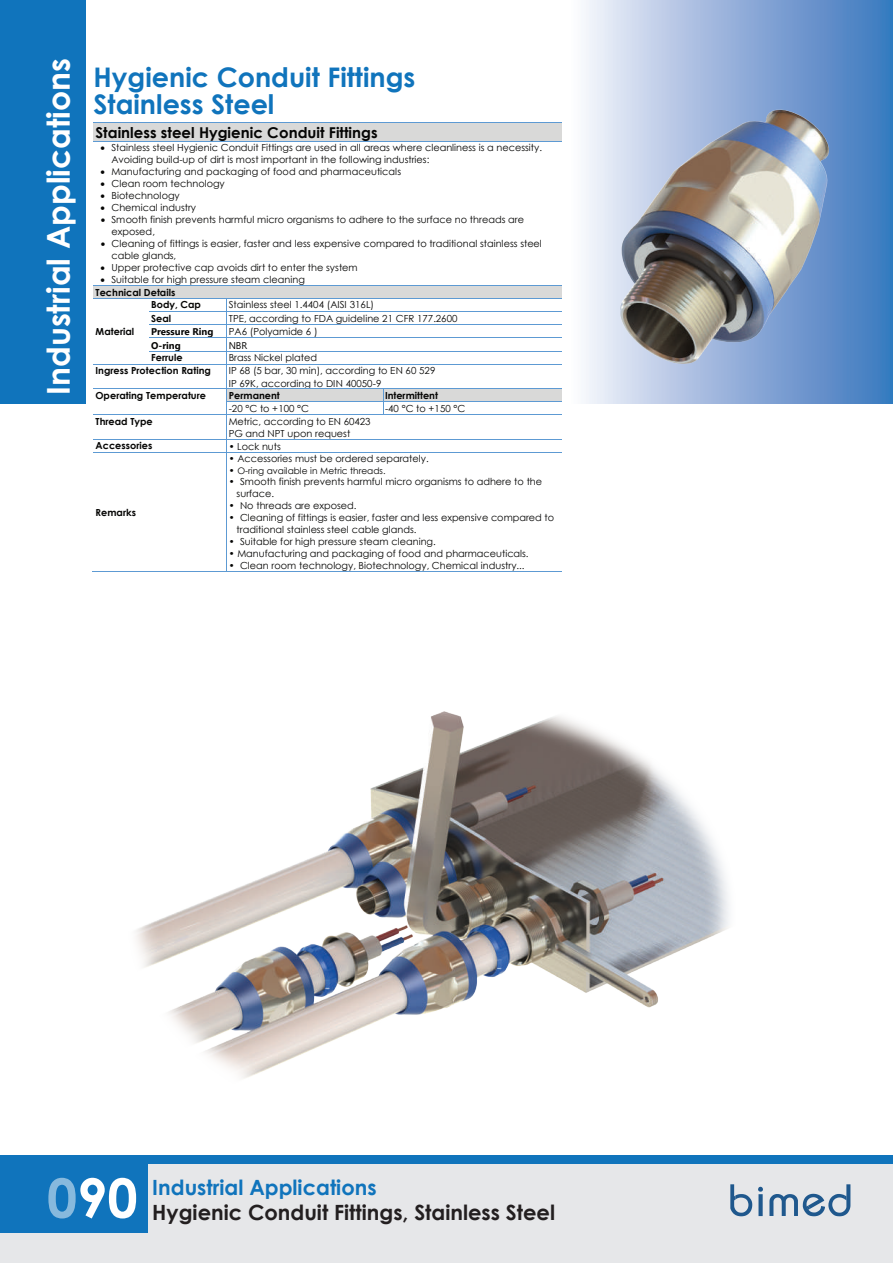
<style>
.page{position:relative;width:893px;height:1263px;background:#fff}
.page>*{position:absolute;margin:0;border:0;box-sizing:border-box;transform-origin:0 0}
.t1{font:700 54px "Century Gothic";color:#fff}
.t2{font:700 31.5px "Century Gothic";color:#fff}
.t3{font:700 27px/27px "Century Gothic";color:#1074bc}
.t4{font:700 21px "Century Gothic";color:#231f20}
.t5{font:700 21px "Century Gothic";color:#1074bc}
.t6{font:700 15px "Century Gothic";color:#050504}
.t7{font:9.75px/11.9px "Century Gothic";color:#050504}
.t8{font:700 9.75px "Century Gothic";color:#050504}
.t9{font:700 9.75px "Segoe UI";letter-spacing:-.005em;color:#050504}
.t10{font:9.75px "Segoe UI";color:#050504}
.t11{font:9px "Century Gothic";color:#050504}
.s1{font-weight:700}
.s2{font-size:9.75px}
.s3{color:rgb(255 255 255/.5)}
</style>
<div class="page">
<div style="left:0;top:0;width:85px;height:404px;background:#1074bc"></div>
<div style="left:0;top:1160px;width:893px;height:103px;background:#e6e7e9"></div>
<div style="left:0;top:1160px;width:148px;height:73px;background:#1074bc"></div>
<svg style="left:758px;top:1187px;width:5px;height:29px"></svg>
<svg style="left:730px;top:1184px;width:22px;height:32px"></svg>
<svg style="left:769px;top:1184px;width:81px;height:32px"></svg>
<div style="left:0;top:1156px;width:893px;height:8px;background:#1074bc"></div>
<div style="left:570px;top:0;width:323px;height:404px;background:linear-gradient(to right,#f9f6fb,#3773bc)"></div>
<img style="left:570px;top:108px;width:306px;height:262px">
<img style="left:136px;top:712px;width:593px;height:367px">
<div style="left:96px;top:123px;width:464px;height:18px;background:#d9d9d8"></div>
<hr style="left:93px;top:122px;width:469px;height:1px;background:#5d9ad3">
<hr style="left:93px;top:141px;width:469px;height:1px;background:#5d9ad3">
<div style="left:96px;top:286px;width:464px;height:12px;background:#d9d9d8"></div>
<hr style="left:93px;top:285px;width:469px;height:1px;background:#5d9ad3">
<hr style="left:93px;top:298px;width:56px;height:1px;background:#5d9ad3">
<hr style="left:150px;top:298px;width:76px;height:1px;background:#5d9ad3">
<hr style="left:227px;top:298px;width:335px;height:1px;background:#5d9ad3">
<hr style="left:149px;top:311px;width:77px;height:1px;background:#5d9ad3">
<hr style="left:227px;top:311px;width:335px;height:1px;background:#5d9ad3">
<hr style="left:149px;top:324px;width:77px;height:1px;background:#5d9ad3">
<hr style="left:227px;top:324px;width:335px;height:1px;background:#5d9ad3">
<hr style="left:149px;top:338px;width:77px;height:1px;background:#5d9ad3">
<hr style="left:227px;top:338px;width:335px;height:1px;background:#5d9ad3">
<hr style="left:149px;top:351px;width:77px;height:1px;background:#5d9ad3">
<hr style="left:227px;top:351px;width:335px;height:1px;background:#5d9ad3">
<hr style="left:93px;top:364px;width:56px;height:1px;background:#5d9ad3">
<hr style="left:150px;top:364px;width:76px;height:1px;background:#5d9ad3">
<hr style="left:227px;top:364px;width:335px;height:1px;background:#5d9ad3">
<div style="left:227px;top:389px;width:156px;height:13px;background:#d9d9d8"></div>
<div style="left:383px;top:389px;width:179px;height:13px;background:#d9d9d8"></div>
<hr style="left:93px;top:388px;width:133px;height:1px;background:#5d9ad3">
<hr style="left:227px;top:388px;width:156px;height:1px;background:#5d9ad3">
<hr style="left:383px;top:388px;width:179px;height:1px;background:#5d9ad3">
<hr style="left:227px;top:402px;width:156px;height:1px;background:#5d9ad3">
<hr style="left:383px;top:402px;width:179px;height:1px;background:#5d9ad3">
<hr style="left:93px;top:415px;width:133px;height:1px;background:#5d9ad3">
<hr style="left:227px;top:415px;width:156px;height:1px;background:#5d9ad3">
<svg style="left:383px;top:389px;width:1px;height:26px"></svg>
<hr style="left:383px;top:415px;width:179px;height:1px;background:#5d9ad3">
<hr style="left:93px;top:439px;width:133px;height:1px;background:#5d9ad3">
<hr style="left:227px;top:439px;width:335px;height:1px;background:#5d9ad3">
<hr style="left:93px;top:452px;width:133px;height:1px;background:#5d9ad3">
<svg style="left:226px;top:298px;width:1px;height:155px"></svg>
<hr style="left:227px;top:452px;width:335px;height:1px;background:#5d9ad3">
<hr style="left:92px;top:571px;width:134px;height:1px;background:#5d9ad3">
<hr style="left:226px;top:453px;width:1px;height:118px;background:#5d9ad3">
<hr style="left:227px;top:571px;width:335px;height:1px;background:#5d9ad3">
<h2 class="t2" style="left:34px;top:395px;width:338px;rotate:-90deg">Industrial Applications</h2>
<h3 class="t3" style="left:94px;top:62px;width:323px">Hygienic Conduit Fittings<br>Stainless Steel</h3>
<h3 class="t6" style="left:96px;top:121px;width:284px">Stainless steel Hygienic Conduit Fittings</h3>
<p class="t7" style="left:111px;top:142px;width:432px;text-indent:-11px">• Stainless steel Hygienic Conduit Fittings are used in all areas where cleanliness is a necessity.<br>Avoiding build-up of dirt is most important in the following industries:</p>
<p class="t7" style="left:101px;top:166px;width:302px">• Manufacturing and packaging of food and pharmaceuticals</p>
<p class="t7" style="left:101px;top:178px;width:126px">• Clean room technology</p>
<p class="t7" style="left:101px;top:190px;width:81px">• Biotechnology</p>
<p class="t7" style="left:101px;top:202px;width:97px">• Chemical industry</p>
<p class="t7" style="left:112px;top:214px;width:414px;text-indent:-11px">• Smooth finish prevents harmful micro organisms to adhere to the surface no threads are exposed,</p>
<p class="t7" style="left:112px;top:238px;width:432px;text-indent:-11px">• Cleaning of fittings is easier, faster and less expensive compared to traditional stainless steel cable glands,</p>
<p class="t7" style="left:101px;top:261px;width:259px">• Upper protective cap avoids dirt to enter the system</p>
<p class="t7" style="left:96px;top:273px;width:211px;line-height:12.8px;text-indent:5px">• Suitable for high pressure steam cleaning<br><span class="s1">Technical Details</span></p>
<p class="t8" style="left:96px;top:324px;width:40px">Material</p>
<p class="t8" style="left:151px;top:297px;width:51px">Body, Cap</p>
<p class="t7" style="left:229px;top:299px;width:147px">Stainless steel 1.4404 (AISI 316L)</p>
<p class="t8" style="left:151px;top:311px;width:22px">Seal</p>
<p class="t7" style="left:229px;top:312px;width:230px">TPE, according to FDA guideline 21 CFR 177.2600</p>
<p class="t9" style="left:151px;top:323px;width:64px">Pressure Ring</p>
<p class="t7" style="left:229px;top:326px;width:91px">PA6 (Polyamide 6 )</p>
<p class="t9" style="left:151px;top:336px;width:31px">O-ring</p>
<p class="t10" style="left:229px;top:336px;width:20px">NBR</p>
<p class="t8" style="left:151px;top:350px;width:33px">Ferrule</p>
<p class="t7" style="left:229px;top:352px;width:90px">Brass Nickel plated</p>
<p class="t8" style="left:96px;top:363px;width:117px">Ingress Protection Rating</p>
<p class="t7" style="left:229px;top:365px;width:208px">IP 68 (5 bar, 30 min), according to EN 60 529<br>IP 69K, according to DIN 40050-9</p>
<p class="t8" style="left:96px;top:388px;width:112px">Operating Temperature</p>
<p class="t8" style="left:229px;top:388px;width:53px">Permanent</p>
<p class="t8" style="left:385px;top:388px;width:55px">Intermittent</p>
<p class="t7" style="left:229px;top:403px;width:82px">-20 °C to +100 °C</p>
<p class="t7" style="left:385px;top:403px;width:82px">-40 °C to +150 °C</p>
<p class="t8" style="left:96px;top:414px;width:59px">Thread Type</p>
<p class="t7" style="left:229px;top:415px;width:143px">Metric, according to EN 60423<br>PG and NPT upon request</p>
<p class="t8" style="left:96px;top:438px;width:58px">Accessories</p>
<p class="t7" style="left:229px;top:440px;width:54px">• Lock nuts</p>
<p class="t8" style="left:96px;top:505px;width:42px">Remarks</p>
<p class="t7" style="left:229px;top:453px;width:201px">• Accessories must be ordered separately.</p>
<p class="t11" style="left:229px;top:464px;width:158px"><span class="s2">•</span> O-ring available in Metric threads.</p>
<p class="t7" style="left:237px;top:476px;width:307px;text-indent:-8px">• Smooth finish prevents harmful micro organisms to adhere to the surface.</p>
<p class="t7" style="left:229px;top:500px;width:129px">• No threads are exposed.</p>
<p class="t7" style="left:237px;top:512px;width:319px;text-indent:-8px">• Cleaning of fittings is easier, faster and less expensive compared to traditional stainless steel cable glands.</p>
<p class="t7" style="left:229px;top:536px;width:209px">• Suitable for high pressure steam cleaning.</p>
<p class="t7" style="left:229px;top:547px;width:301px">• Manufacturing and packaging of food and pharmaceuticals.</p>
<p class="t7" style="left:229px;top:559px;width:297px">• Clean room technology, Biotechnology, Chemical industry...</p>
<h1 class="t1" style="left:47px;top:1157px;width:92px"><span class="s3">0</span>90</h1>
<h3 class="t5" style="left:152px;top:1171px;width:226px">Industrial Applications</h3>
<h3 class="t4" style="left:152px;top:1197px;width:404px">Hygienic Conduit Fittings, Stainless Steel</h3>
</div>
